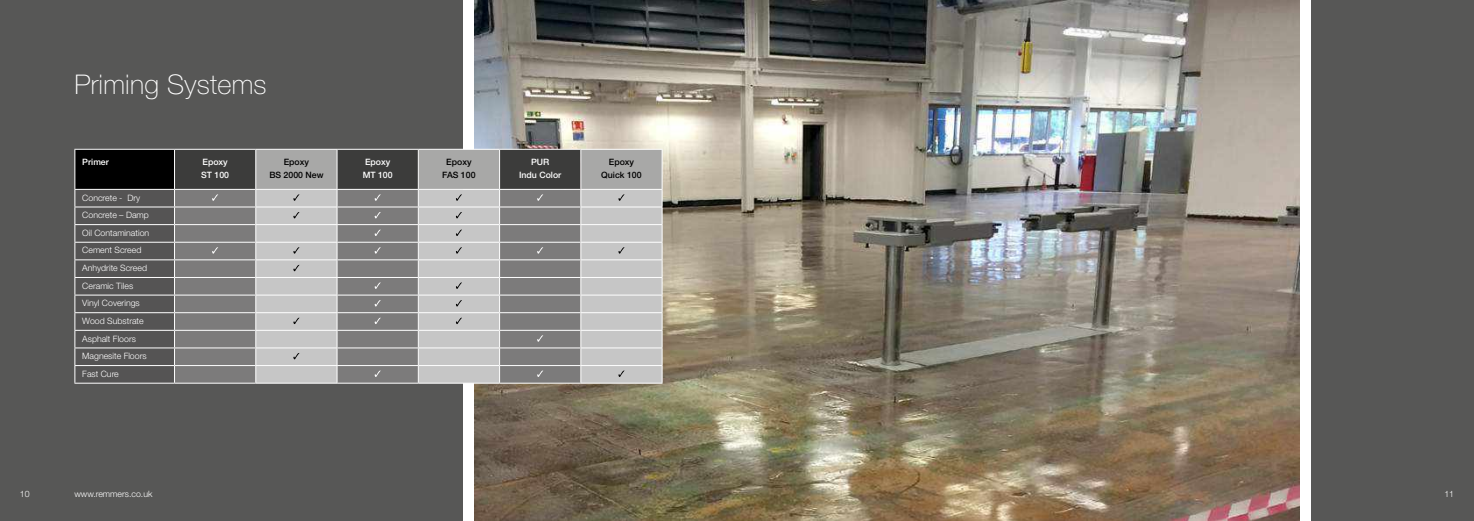
<style>
.page{position:relative;width:1474px;height:521px;background:#fff}
.page>*{position:absolute;margin:0;border:0;box-sizing:border-box;transform-origin:0 0}
.t1{font:100 27.12px "Helvetica Neue LT Pro";letter-spacing:.01em;color:#fff}
.t2{font:300 8.75px/17.6px "Helvetica Neue LT Pro";color:#fff}
.t3{font:500 8.75px/12.2px "Helvetica Neue LT Pro";color:#fff}
.t4{font:500 8.75px/12.2px "Helvetica Neue LT Pro";color:#000;text-align:center}
</style>
<div class="page">
<img style="left:475px;top:0;width:824px;height:521px">
<div style="left:1311px;top:0;width:162px;height:521px;background:#575756"></div>
<div style="left:0;top:0;width:462px;height:521px;background:#575756"></div>
<div style="left:75px;top:149px;width:99px;height:40px;background:#000"></div>
<div style="left:174px;top:149px;width:82px;height:40px;background:#3c3c3b"></div>
<div style="left:175px;top:190px;width:80px;height:193px;background:#7c7b7b"></div>
<hr style="left:174px;top:149px;width:82px;height:1px;background:#fff">
<hr style="left:174px;top:189px;width:82px;height:1px;background:#fff">
<hr style="left:174px;top:207px;width:82px;height:1px;background:#fff">
<hr style="left:174px;top:224px;width:82px;height:1px;background:#fff">
<hr style="left:174px;top:242px;width:82px;height:1px;background:#fff">
<hr style="left:174px;top:259px;width:82px;height:1px;background:#fff">
<hr style="left:174px;top:277px;width:82px;height:1px;background:#fff">
<hr style="left:174px;top:295px;width:82px;height:1px;background:#fff">
<hr style="left:174px;top:312px;width:82px;height:1px;background:#fff">
<hr style="left:174px;top:330px;width:82px;height:1px;background:#fff">
<hr style="left:174px;top:347px;width:82px;height:1px;background:#fff">
<hr style="left:174px;top:365px;width:82px;height:1px;background:#fff">
<hr style="left:174px;top:383px;width:82px;height:1px;background:#fff">
<hr style="left:256px;top:383px;width:81px;height:1px;background:#fff">
<hr style="left:337px;top:383px;width:81px;height:1px;background:#fff">
<hr style="left:418px;top:383px;width:81px;height:1px;background:#fff">
<hr style="left:499px;top:383px;width:82px;height:1px;background:#fff">
<hr style="left:581px;top:383px;width:81px;height:1px;background:#fff">
<hr style="left:74px;top:149px;width:100px;height:1px;background:#fff">
<hr style="left:74px;top:150px;width:1px;height:39px;background:#fff">
<hr style="left:174px;top:150px;width:1px;height:39px;background:#fff">
<svg style="left:74px;top:189px;width:101px;height:194px"></svg>
<hr style="left:74px;top:383px;width:100px;height:1px;background:#fff">
<svg style="left:212px;top:194px;width:6px;height:7px"></svg>
<svg style="left:212px;top:247px;width:6px;height:7px"></svg>
<svg style="left:255px;top:149px;width:407px;height:234px;background:#a6a6a6"></svg>
<h1 class="t1" style="left:74px;top:69px;width:194px">Priming Systems</h1>
<p class="t3" style="left:82px;top:156px;width:28px">Primer</p>
<p class="t3" style="left:201px;top:156px;width:29px">Epoxy<br>ST 100</p>
<p class="t4" style="left:269px;top:156px;width:56px">Epoxy<br>BS 2000 New</p>
<p class="t3" style="left:363px;top:156px;width:31px">Epoxy<br>MT 100</p>
<p class="t4" style="left:442px;top:156px;width:35px">Epoxy<br>FAS 100</p>
<p class="t3" style="left:519px;top:156px;width:44px;text-align:center">PUR<br>Indu Color</p>
<p class="t4" style="left:601px;top:156px;width:42px">Epoxy<br>Quick 100</p>
<p class="t2" style="left:82px;top:188px;width:68px">Concrete - Dry<br>Concrete – Damp<br>Oil Contamination<br>Cement Screed<br>Anhydrite Screed<br>Ceramic Tiles<br>Vinyl Coverings<br>Wood Substrate<br>Asphalt Floors<br>Magnesite Floors<br>Fast Cure</p>
<p class="t2" style="left:20px;top:485px;width:11px">10</p>
<p class="t2" style="left:74px;top:485px;width:79px">www.remmers.co.uk</p>
<p class="t2" style="left:1444px;top:485px;width:11px">11</p>
</div>
